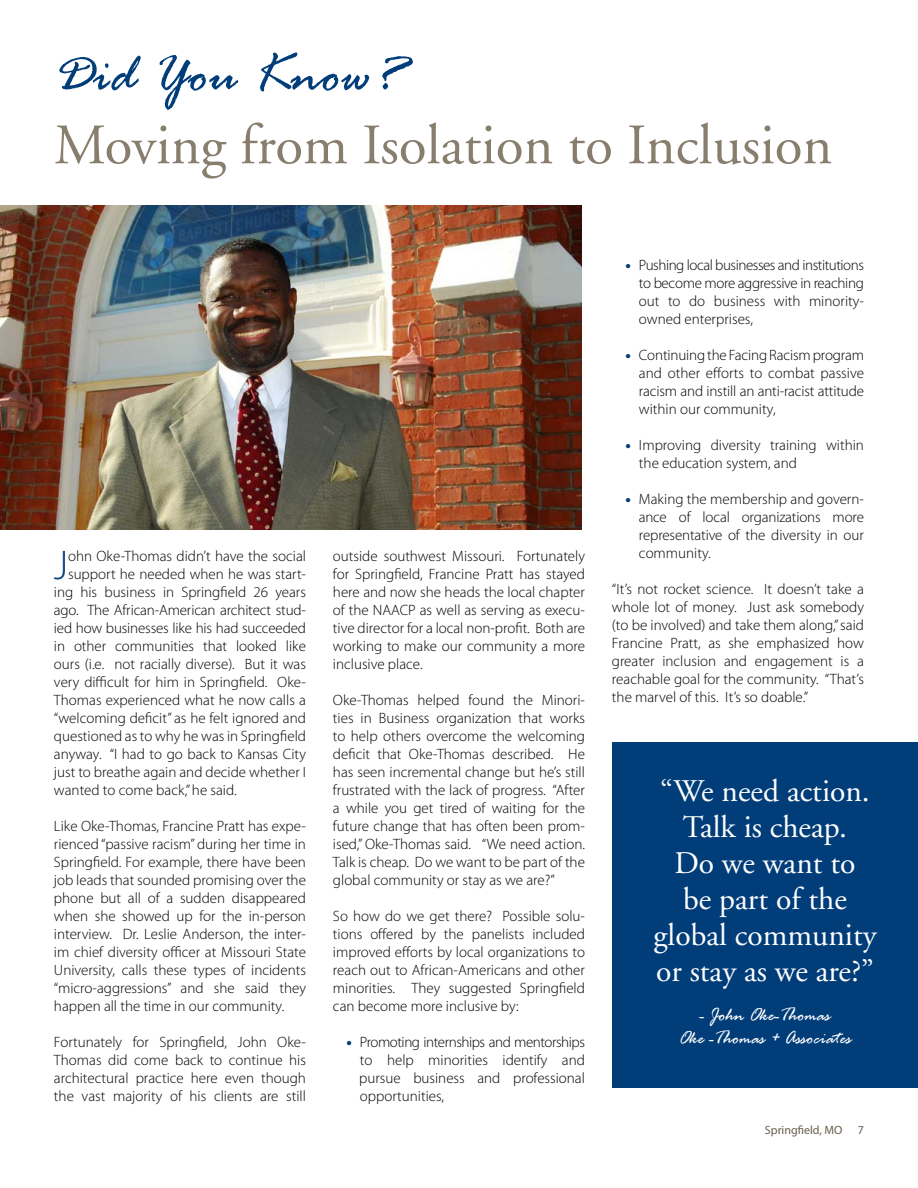
<style>
.page{position:relative;width:918px;height:1188px;background:#fff}
.page>*{position:absolute;margin:0;border:0;box-sizing:border-box;transform-origin:0 0}
.t1{font:57px "Adobe Garamond";color:#887e6e}
.t2{font:italic 57px "Rage";color:#003d79}
.t3{font:300 41.7px "Myriad Pro";color:#003d79}
.t4{font:31.5px/36px "Adobe Garamond";color:#fff;text-align:center}
.t5{font:italic 19.5px/23.4px "Rage";color:#fff;text-align:center}
.t6{font:300 15px/18px "Myriad Pro";color:#000;text-align:justify}
.t7{font:12px "Myriad Pro";color:#695e4a}
.s1{font-weight:900;color:#003d79}
</style>
<div class="page">
<img style="left:0;top:205px;width:582px;height:324px">
<div style="left:612px;top:742px;width:306px;height:346px;background:#003d79"></div>
<h1 class="t2" style="left:54px;top:44px;width:352px">Did You Know?</h1>
<h1 class="t1" style="left:54px;top:115px;width:780px">Moving from Isolation to Inclusion</h1>
<h2 class="t3" style="left:54px;top:542px;width:16px">J</h2>
<p class="t6" style="left:68px;top:547px;width:239px">ohn Oke-Thomas didn’t have the social</p>
<p class="t6" style="left:68px;top:565px;width:239px">support he needed when he was start-</p>
<p class="t6" style="left:54px;top:583px;width:253px">ing his business in Springfield 26 years</p>
<p class="t6" style="left:54px;top:601px;width:253px">ago. The African-American architect stud-</p>
<p class="t6" style="left:54px;top:619px;width:253px">ied how businesses like his had succeeded</p>
<p class="t6" style="left:54px;top:637px;width:254px">in other communities that looked like</p>
<p class="t6" style="left:54px;top:655px;width:254px">ours (i.e. not racially diverse). But it was</p>
<p class="t6" style="left:54px;top:673px;width:254px">very difficult for him in Springfield. Oke-</p>
<p class="t6" style="left:54px;top:691px;width:253px">Thomas experienced what he now calls a</p>
<p class="t6" style="left:54px;top:709px;width:253px">“welcoming deficit” as he felt ignored and</p>
<p class="t6" style="left:54px;top:727px;width:254px">questioned as to why he was in Springfield</p>
<p class="t6" style="left:54px;top:745px;width:254px">anyway. “I had to go back to Kansas City</p>
<p class="t6" style="left:54px;top:763px;width:253px">just to breathe again and decide whether I</p>
<p class="t6" style="left:54px;top:781px;width:184px">wanted to come back,” he said.</p>
<p class="t6" style="left:54px;top:817px;width:254px">Like Oke-Thomas, Francine Pratt has expe&shy;rienced “passive racism” during her time in Springfield. For example, there have been job leads that sounded promising over the phone but all of a sudden disappeared when she showed up for the in-person interview. Dr. Leslie Anderson, the inter&shy;im chief diversity officer at Missouri State University, calls these types of incidents “micro-aggressions” and she said they happen all the time in our community.</p>
<p class="t6" style="left:54px;top:1033px;width:254px">Fortunately for Springfield, John Oke-Thomas did come back to continue his architectural practice here even though the vast majority of his clients are still</p>
<p class="t6" style="left:333px;top:547px;width:254px">outside southwest Missouri. Fortunately for Springfield, Francine Pratt has stayed here and now she heads the local chapter of the NAACP as well as serving as execu&shy;tive director for a local non-profit. Both are working to make our community a more inclusive place.</p>
<p class="t6" style="left:333px;top:691px;width:254px">Oke-Thomas helped found the Minori&shy;ties in Business organization that works to help others overcome the welcoming deficit that Oke-Thomas described. He has seen incremental change but he’s still frustrated with the lack of progress. “After a while you get tired of waiting for the future change that has often been prom&shy;ised,” Oke-Thomas said. “We need action.<br>Talk is cheap. Do we want to be part of the global community or stay as we are?”</p>
<p class="t6" style="left:333px;top:907px;width:254px">So how do we get there? Possible solu&shy;tions offered by the panelists included improved efforts by local organizations to reach out to African-Americans and other minorities. They suggested Springfield can become more inclusive by:</p>
<p class="t6" style="left:359px;top:1033px;width:227px;text-indent:-13px"><span class="s1">•</span> Promoting internships and mentorships to help minorities identify and pursue business and professional opportunities,</p>
<p class="t6" style="left:639px;top:257px;width:227px;text-indent:-14px"><span class="s1">•</span> Pushing local businesses and institutions to become more aggressive in reaching out to do business with minority&shy;owned enterprises,</p>
<p class="t6" style="left:639px;top:347px;width:227px;text-indent:-14px"><span class="s1">•</span> Continuing the Facing Racism program and other efforts to combat passive racism and instill an anti-racist attitude within our community,</p>
<p class="t6" style="left:639px;top:437px;width:226px;text-indent:-14px"><span class="s1">•</span> Improving diversity training within the education system, and</p>
<p class="t6" style="left:639px;top:491px;width:227px;text-indent:-13px"><span class="s1">•</span> Making the membership and govern&shy;ance of local organizations more representative of the diversity in our community.</p>
<p class="t6" style="left:612px;top:581px;width:254px">“It’s not rocket science. It doesn’t take a whole lot of money. Just ask somebody (to be involved) and take them along,” said Francine Pratt, as she emphasized how greater inclusion and engagement is a reachable goal for the community. “That’s the marvel of this. It’s so doable.”</p>
<h3 class="t4" style="left:654px;top:773px;width:224px">“We need action.<br>Talk is cheap.<br>Do we want to<br>be part of the global community or stay as we are?”</h3>
<h3 class="t5" style="left:679px;top:1005px;width:174px">- John Oke-Thomas<br>Oke -Thomas + Associates</h3>
<p class="t7" style="left:765px;top:1123px;width:79px">Springfield, MO</p>
<p class="t7" style="left:858px;top:1123px;width:8px">7</p>
</div>
